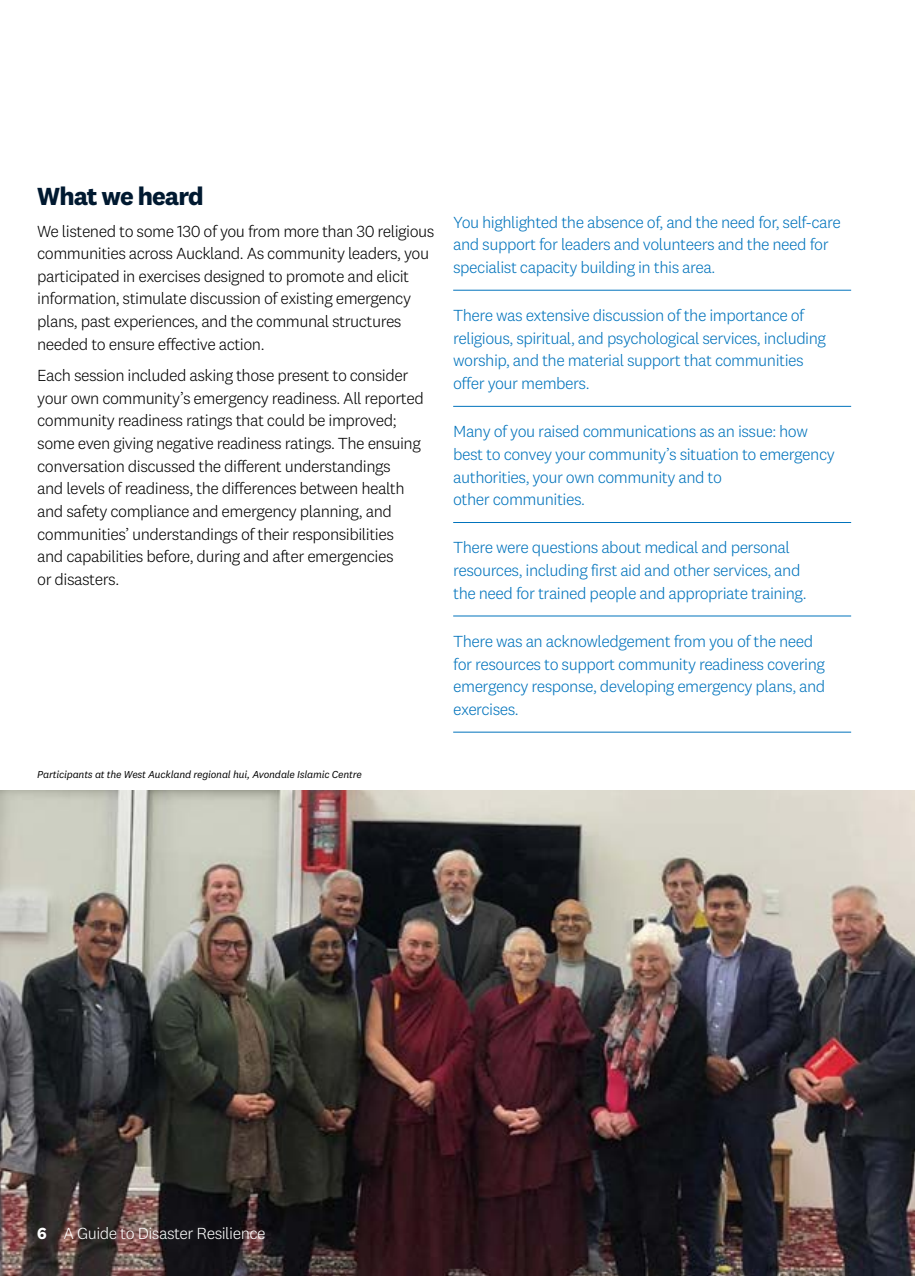
<style>
.page{position:relative;width:915px;height:1276px;background:#fff}
.page>*{position:absolute;margin:0;border:0;box-sizing:border-box;transform-origin:0 0}
.t1{font:700 25.65px "National 2";letter-spacing:-.035em;color:#001930}
.t2{font:300 16.65px/22.6px "National 2";letter-spacing:-.03em;color:#0073bc}
.t3{font:300 16.65px/22.6px "National 2";letter-spacing:-.03em;color:#000}
.t4{font:300 16.65px "National 2";letter-spacing:-.03em;color:#fff}
.t5{font:italic 10.5px "National 2";letter-spacing:-.02em;color:#000}
.s1{font-weight:700}
</style>
<div class="page">
<hr style="left:453px;top:290px;width:397px;height:1px;background:#0073bc">
<hr style="left:453px;top:406px;width:397px;height:1px;background:#0073bc">
<hr style="left:453px;top:522px;width:397px;height:1px;background:#0073bc">
<hr style="left:453px;top:616px;width:397px;height:1px;background:#0073bc">
<hr style="left:453px;top:732px;width:397px;height:1px;background:#0073bc">
<img style="left:0;top:790px;width:914px;height:486px">
<h1 class="t1" style="left:37px;top:181px;width:168px">What we heard</h1>
<p class="t3" style="left:37px;top:219px;width:398px">We listened to some 130 of you from more than 30 religious communities across Auckland. As community leaders, you participated in exercises designed to promote and elicit information, stimulate discussion of existing emergency plans, past experiences, and the communal structures needed to ensure effective action.</p>
<p class="t3" style="left:37px;top:364px;width:388px">Each session included asking those present to consider your own community’s emergency readiness. All reported community readiness ratings that could be improved; some even giving negative readiness ratings. The ensuing conversation discussed the different understandings<br>and levels of readiness, the differences between health and safety compliance and emergency planning, and communities’ understandings of their responsibilities and capabilities before, during and after emergencies<br>or disasters.</p>
<p class="t2" style="left:453px;top:210px;width:389px">You highlighted the absence of, and the need for, self-care and support for leaders and volunteers and the need for specialist capacity building in this area.</p>
<p class="t2" style="left:453px;top:304px;width:374px">There was extensive discussion of the importance of religious, spiritual, and psychological services, including worship, and the material support that communities offer your members.</p>
<p class="t2" style="left:453px;top:420px;width:383px">Many of you raised communications as an issue: how best to convey your community’s situation to emergency authorities, your own community and to<br>other communities.</p>
<p class="t2" style="left:453px;top:536px;width:355px">There were questions about medical and personal resources, including first aid and other services, and the need for trained people and appropriate training.</p>
<p class="t2" style="left:453px;top:630px;width:373px">There was an acknowledgement from you of the need for resources to support community readiness covering emergency response, developing emergency plans, and exercises.</p>
<p class="t5" style="left:37px;top:768px;width:326px">Participants at the West Auckland regional hui, Avondale Islamic Centre</p>
<p class="t4" style="left:37px;top:1223px;width:230px"><span class="s1">6</span> A Guide to Disaster Resilience</p>
</div>
